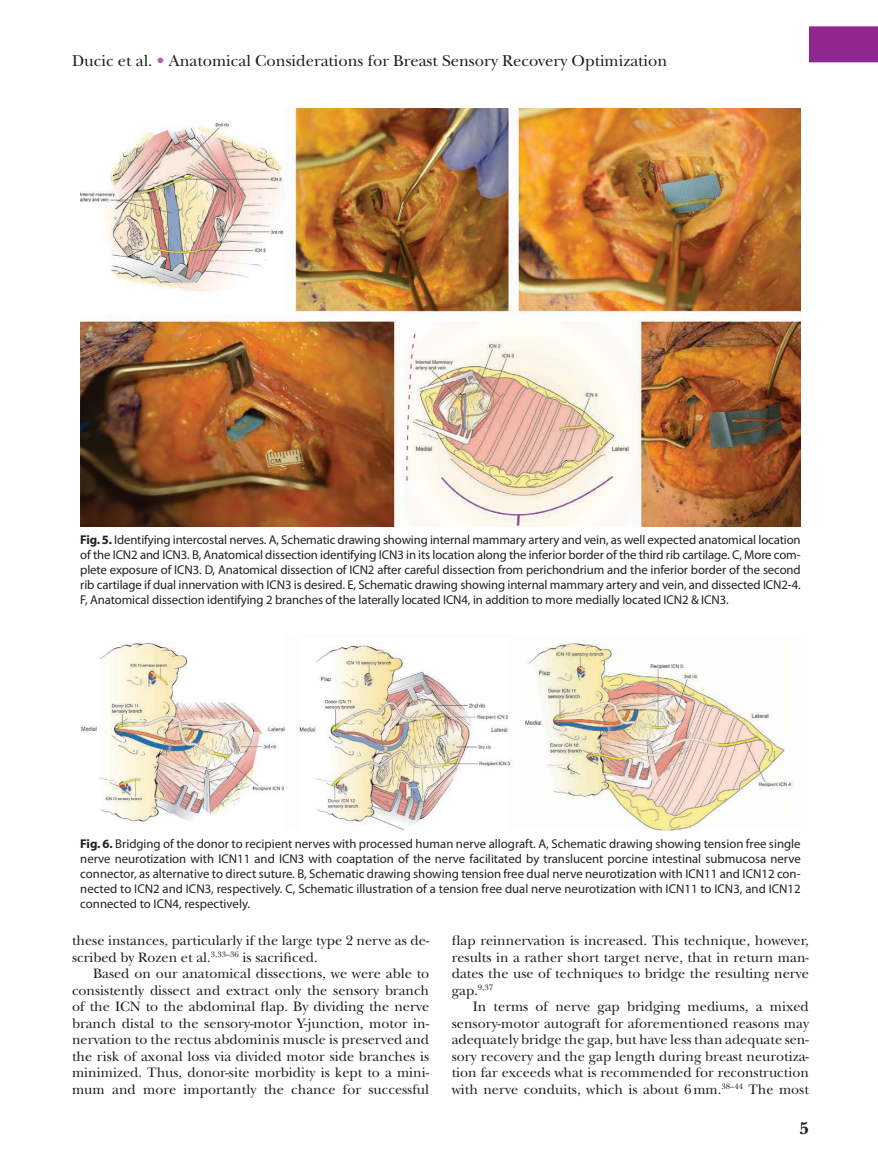
<style>
.page{position:relative;width:878px;height:1175px;background:#fff}
.page>*{position:absolute;margin:0;border:0;box-sizing:border-box;transform-origin:0 0}
.t1{font:700 18px "New Baskerville";color:#231f20}
.t2{font:16.5px "New Baskerville";color:#231f20}
.t3{font:14.25px/16.5px "New Baskerville";color:#231f20;text-align:justify}
.t4{font:12.75px/15px "Myriad Pro";letter-spacing:-.01em;color:#231f20;text-align:justify}
.s1{color:#a966aa}
.s2{font-weight:700}
</style>
<div class="page">
<div style="left:808px;top:26px;width:70px;height:36px;background:#90268f"></div>
<img style="left:80px;top:108px;width:720px;height:419px">
<img style="left:80px;top:642px;width:713px;height:188px">
<p class="t2" style="left:72px;top:51px;width:596px">Ducic et al. <span class="s1">•</span> Anatomical Considerations for Breast Sensory Recovery Optimization</p>
<p class="t4" style="left:80px;top:532px;width:722px"><span class="s2">Fig. 5.</span> Identifying intercostal nerves. A, Schematic drawing showing internal mammary artery and vein, as well expected anatomical location of the ICN2 and ICN3. B, Anatomical dissection identifying ICN3 in its location along the inferior border of the third rib cartilage. C, More com&shy;plete exposure of ICN3. D, Anatomical dissection of ICN2 after careful dissection from perichondrium and the inferior border of the second rib cartilage if dual innervation with ICN3 is desired. E, Schematic drawing showing internal mammary artery and vein, and dissected ICN2-4.<br>F, Anatomical dissection identifying 2 branches of the laterally located ICN4, in addition to more medially located ICN2 &amp; ICN3.</p>
<p class="t4" style="left:80px;top:836px;width:722px"><span class="s2">Fig. 6.</span> Bridging of the donor to recipient nerves with processed human nerve allograft. A, Schematic drawing showing tension free single nerve neurotization with ICN 11 and ICN3 with coaptation of the nerve facilitated by translucent porcine intestinal submucosa nerve connector, as alternative to direct suture. B, Schematic drawing showing tension free dual nerve neurotization with ICN 11 and ICN 12 con&shy;nected to ICN2 and ICN3, respectively. C, Schematic illustration of a tension free dual nerve neurotization with ICN 11 to ICN3, and ICN 12 connected to ICN4, respectively.</p>
<p class="t3" style="left:72px;top:932px;width:359px">these instances, particularly if the large type 2 nerve as de&shy;scribed by Rozen et al.<sup>3,33–36</sup> is sacrificed.</p>
<p class="t3" style="left:72px;top:965px;width:359px;text-indent:21px">Based on our anatomical dissections, we were able to consistently dissect and extract only the sensory branch of the ICN to the abdominal flap. By dividing the nerve branch distal to the sensory-motor Y-junction, motor in&shy;nervation to the rectus abdominis muscle is preserved and the risk of axonal loss via divided motor side branches is minimized. Thus, donor-site morbidity is kept to a mini&shy;mum and more importantly the chance for successful</p>
<p class="t3" style="left:452px;top:932px;width:359px">flap reinnervation is increased. This technique, however, results in a rather short target nerve, that in return man&shy;dates the use of techniques to bridge the resulting nerve gap.<sup>9,37</sup></p>
<p class="t3" style="left:451px;top:998px;width:359px;text-indent:21px">In terms of nerve gap bridging mediums, a mixed sensory-motor autograft for aforementioned reasons may adequately bridge the gap, but have less than adequate sen&shy;sory recovery and the gap length during breast neurotiza&shy;tion far exceeds what is recommended for reconstruction with nerve conduits, which is about 6mm.<sup>38–44</sup> The most</p>
<h1 class="t1" style="left:799px;top:1118px;width:11px">5</h1>
</div>
